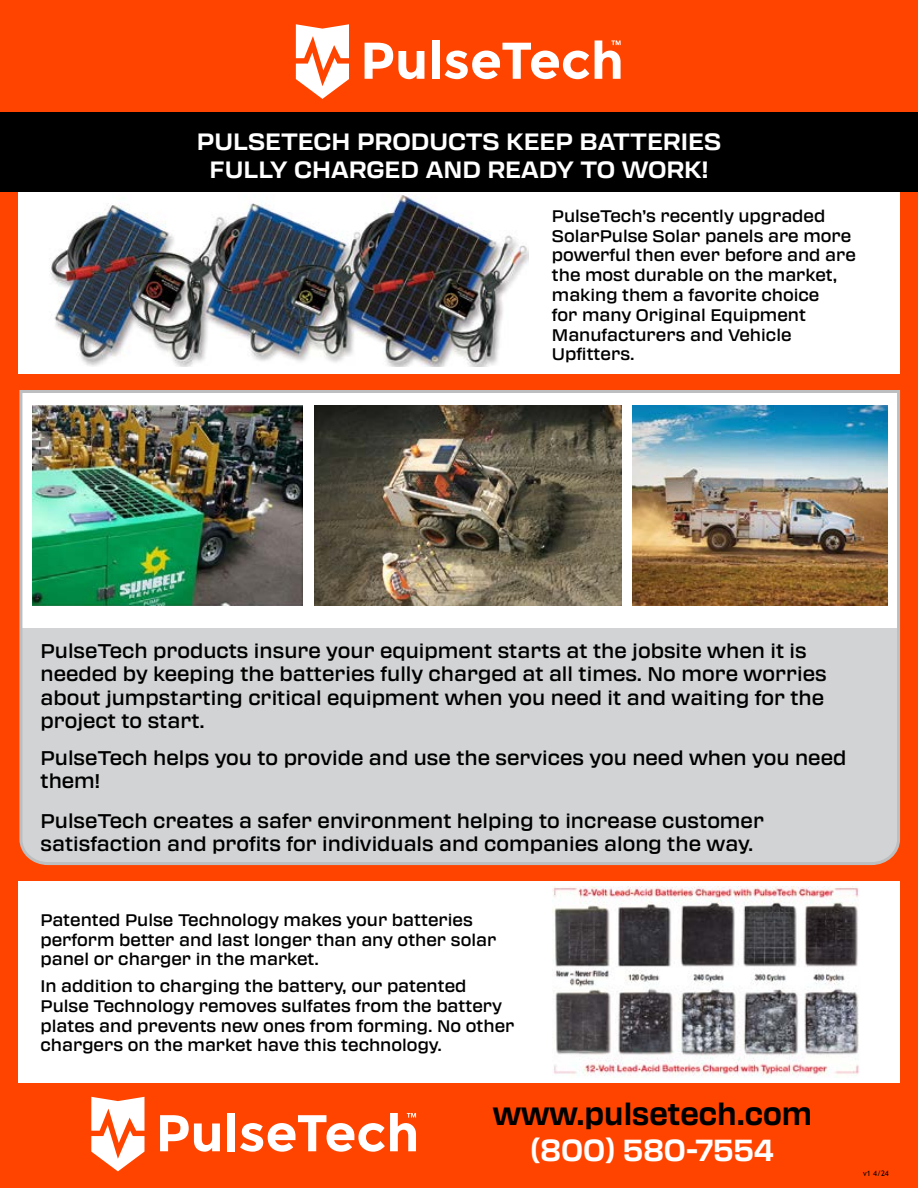
<style>
.page{position:relative;width:918px;height:1188px;background:#f40}
.page>*{position:absolute;margin:0;border:0;box-sizing:border-box;transform-origin:0 0}
.t1{font:700 30px "Transducer";color:#000;scale:.96 1}
.t2{font:700 30px "Transducer";color:#fff;scale:.96 1}
.t3{font:700 23.25px/27.9px "Transducer";color:#fff;text-align:center}
.t4{font:500 19.5px/23.4px "Transducer";color:#000}
.t5{font:500 16.5px/19.8px "Transducer";color:#000}
.t6{font:7.5px "Trebuchet MS";color:#000}
</style>
<div class="page">
<div style="left:18px;top:881px;width:882px;height:201px;background:#fff"></div>
<div style="left:18px;top:184px;width:882px;height:190px;background:#fff"></div>
<svg style="left:19px;top:390px;width:882px;height:476px"></svg>
<div style="left:0;top:112px;width:918px;height:80px;background:#000"></div>
<img style="left:33px;top:405px;width:270px;height:201px">
<img style="left:633px;top:405px;width:254px;height:201px">
<img style="left:314px;top:405px;width:307px;height:201px">
<img style="left:552px;top:886px;width:307px;height:190px">
<img style="left:50px;top:195px;width:478px;height:172px">
<svg style="left:160px;top:1115px;width:60px;height:37px"></svg>
<div style="left:227px;top:1113px;width:8px;height:38px;background:#fff"></div>
<svg style="left:91px;top:1097px;width:53px;height:74px"></svg>
<svg style="left:240px;top:1113px;width:176px;height:39px"></svg>
<svg style="left:365px;top:43px;width:59px;height:36px"></svg>
<div style="left:432px;top:40px;width:8px;height:39px;background:#fff"></div>
<svg style="left:445px;top:43px;width:144px;height:36px"></svg>
<svg style="left:296px;top:24px;width:53px;height:75px"></svg>
<svg style="left:595px;top:40px;width:26px;height:39px"></svg>
<p class="t3" style="left:197px;top:127px;width:526px">PULSETECH PRODUCTS KEEP BATTERIES<br>FULLY CHARGED AND READY TO WORK!</p>
<p class="t5" style="left:552px;top:205px;width:306px">PulseTech’s recently upgraded<br>SolarPulse Solar panels are more powerful then ever before and are the most durable on the market, making them a favorite choice<br>for many Original Equipment<br>Manufacturers and Vehicle<br>Upfitters.</p>
<p class="t4" style="left:40px;top:638px;width:788px">PulseTech products insure your equipment starts at the jobsite when it is needed by keeping the batteries fully charged at all times. No more worries about jumpstarting critical equipment when you need it and waiting for the project to start.</p>
<p class="t4" style="left:40px;top:745px;width:807px">PulseTech helps you to provide and use the services you need when you need them!</p>
<p class="t4" style="left:40px;top:808px;width:725px">PulseTech creates a safer environment helping to increase customer satisfaction and profits for individuals and companies along the way.</p>
<p class="t5" style="left:40px;top:909px;width:457px">Patented Pulse Technology makes your batteries perform better and last longer than any other solar panel or charger in the market.</p>
<p class="t5" style="left:40px;top:975px;width:475px">In addition to charging the battery, our patented Pulse Technology removes sulfates from the battery plates and prevents new ones from forming. No other chargers on the market have this technology.</p>
<p class="t1" style="left:493px;top:1093px;width:334px">www.pulsetech.com</p>
<p class="t2" style="left:531px;top:1129px;width:255px">(800) 580-7554</p>
<p class="t6" style="left:863px;top:1169px;width:27px">v1 4/24</p>
</div>
